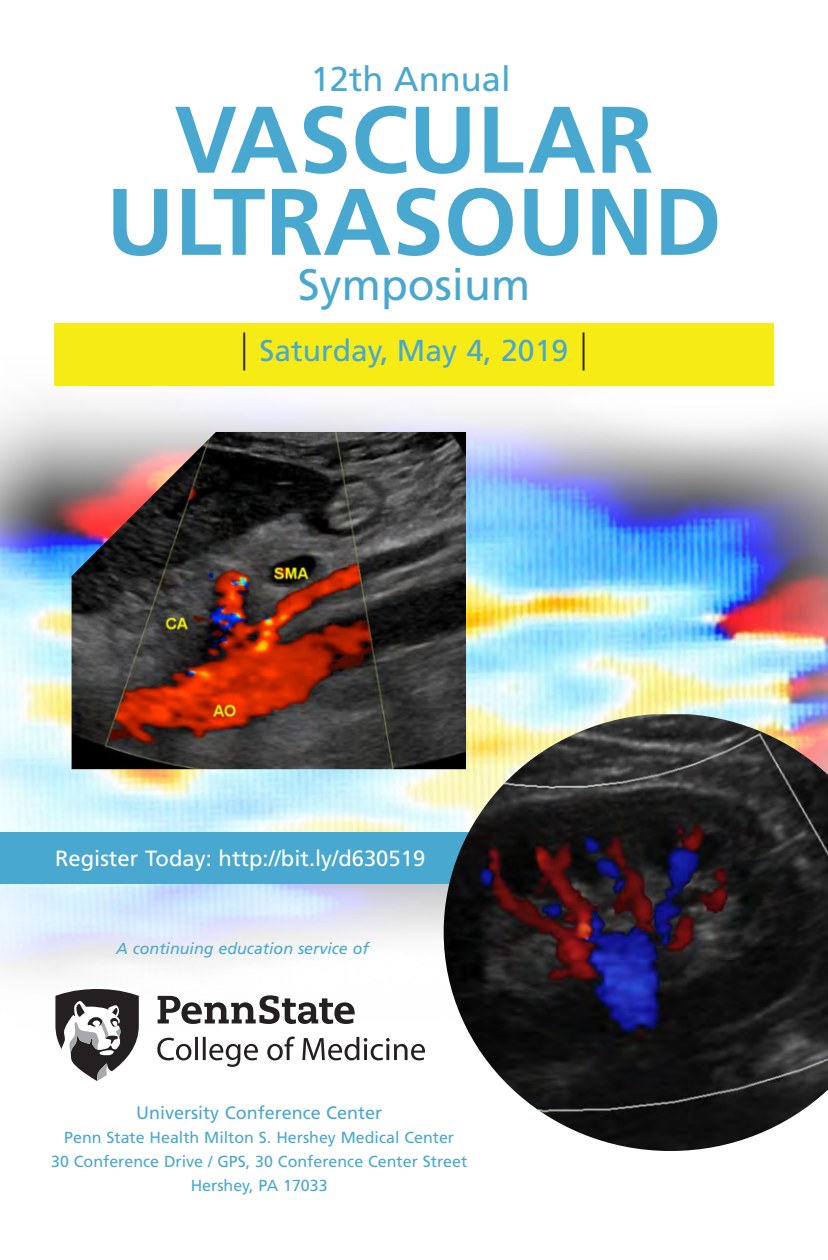
<style>
.page{position:relative;width:828px;height:1260px;background:#fff}
.page>*{position:absolute;margin:0;border:0;box-sizing:border-box;transform-origin:0 0}
.t1{font:700 94.4px "Frutiger";color:#49a8d0}
.t2{font:44px "Frutiger LT Std";color:#49a8d0}
.t3{font:34.4px "Frutiger LT Std";color:#49a8d0}
.t4{font:30px "Frutiger";color:#49a8d0}
.t5{font:22px "Frutiger";color:#fff}
.t6{font:18px "Frutiger";color:#49a8d0}
.t7{font:16px "Frutiger";color:#49a8d0}
.t8{font:italic 16px "Frutiger";color:#49a8d0}
.s1{font-family:"Avenir";font-weight:300;font-size:38px;color:#231f20}
.s2{font-size:30.2px}
</style>
<div class="page">
<img style="left:0;top:385px;width:828px;height:589px">
<img style="left:72px;top:432px;width:394px;height:337px">
<div style="left:0;top:832px;width:790px;height:52px;background:#49a8d0"></div>
<div style="left:54px;top:323px;width:720px;height:62px;background:#f6eb14"></div>
<img style="left:444px;top:714px;width:384px;height:437px">
<svg style="left:55px;top:989px;width:84px;height:92px"></svg>
<svg style="left:157px;top:995px;width:268px;height:72px"></svg>
<p class="t3" style="left:311px;top:58px;width:201px">12th Annual</p>
<p class="t1" style="left:174px;top:84px;width:481px">VASCULAR</p>
<p class="t1" style="left:106px;top:167px;width:617px">ULTRASOUND</p>
<p class="t2" style="left:298px;top:259px;width:234px">Symposium</p>
<p class="t4" style="left:240px;top:333px;width:349px"><span class="s1">|</span> Saturday, <span class="s2">May 4, 2019</span> <span class="s1">|</span></p>
<p class="t5" style="left:55px;top:845px;width:372px">Register Today: http://bit.ly/d630519</p>
<p class="t8" style="left:116px;top:940px;width:254px">A continuing education service of</p>
<p class="t6" style="left:136px;top:1102px;width:248px">University Conference Center</p>
<p class="t7" style="left:64px;top:1128px;width:391px">Penn State Health Milton S. Hershey Medical Center</p>
<p class="t7" style="left:51px;top:1152px;width:418px">30 Conference Drive / GPS, 30 Conference Center Street</p>
<p class="t7" style="left:191px;top:1176px;width:138px">Hershey, PA 17033</p>
</div>
